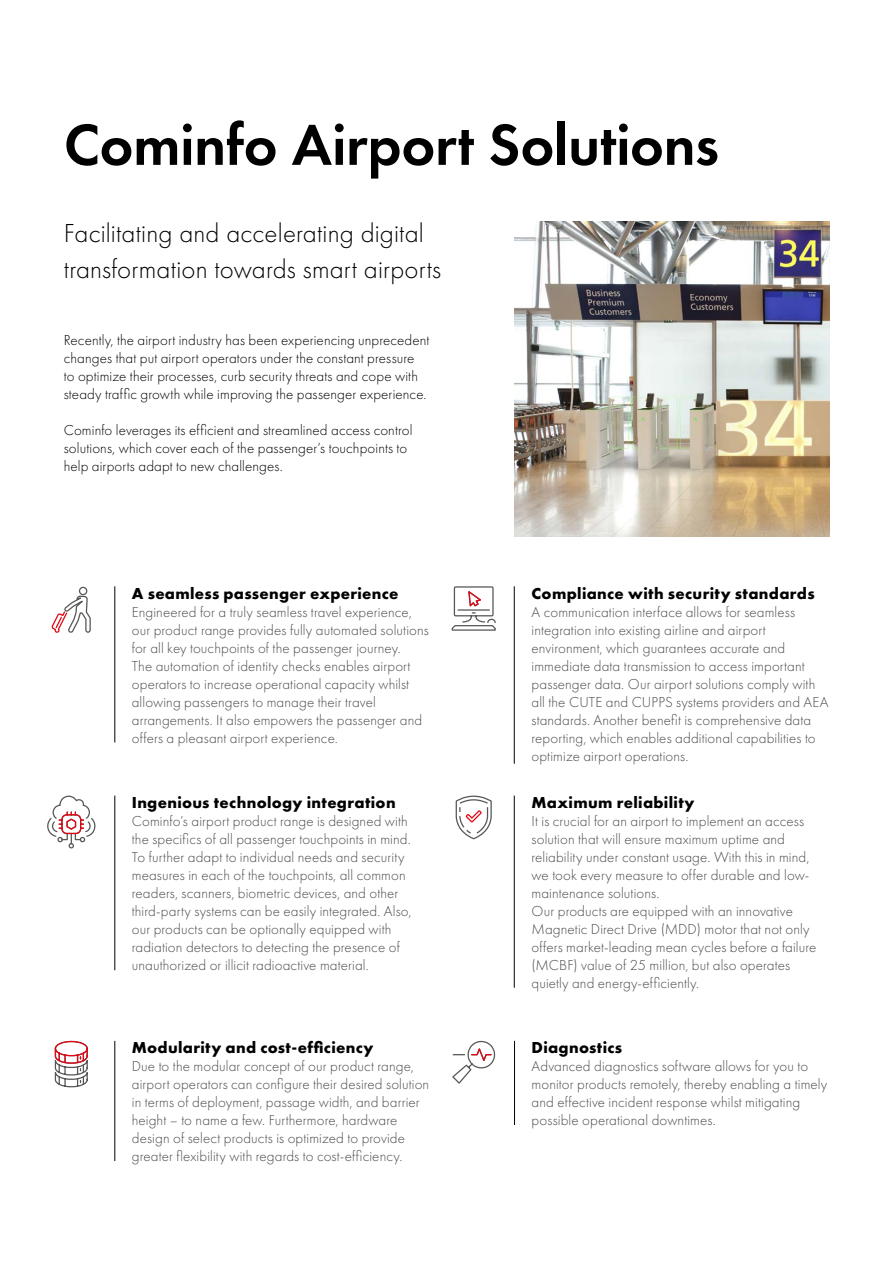
<style>
.page{position:relative;width:893px;height:1263px;background:#fff}
.page>*{position:absolute;margin:0;border:0;box-sizing:border-box;transform-origin:0 0}
.t1{font:600 60px "Futura PT";letter-spacing:-.005em;color:#000}
.t2{font:300 27px/36px "Futura PT";letter-spacing:.005em;color:#000}
.t3{font:700 16.5px "Futura PT";letter-spacing:.02em;color:#000}
.t4{font:300 15px/18px "Futura PT";letter-spacing:.005em;color:#4a4a49}
.t5{font:300 15px/18px "Futura PT";letter-spacing:.01em;color:#000}
</style>
<div class="page">
<svg style="left:456px;top:796px;width:36px;height:43px"></svg>
<div style="left:79px;top:587px;width:8px;height:8px;border:1px solid #575756;border-radius:50%"></div>
<svg style="left:51px;top:594px;width:40px;height:39px"></svg>
<svg style="left:55px;top:1041px;width:33px;height:46px"></svg>
<svg style="left:452px;top:586px;width:44px;height:45px"></svg>
<svg style="left:452px;top:1041px;width:43px;height:43px"></svg>
<img style="left:515px;top:221px;width:314px;height:315px">
<hr style="left:115px;top:586px;width:1px;height:156px;background:#000">
<hr style="left:514px;top:586px;width:1px;height:178px;background:#000">
<svg style="left:47px;top:796px;width:48px;height:52px"></svg>
<hr style="left:115px;top:796px;width:1px;height:174px;background:#000">
<hr style="left:115px;top:1041px;width:1px;height:120px;background:#000">
<hr style="left:514px;top:1041px;width:1px;height:84px;background:#000">
<hr style="left:514px;top:796px;width:1px;height:192px;background:#000">
<h1 class="t1" style="left:64px;top:107px;width:657px">Cominfo Airport Solutions</h1>
<h2 class="t2" style="left:64px;top:215px;width:379px">Facilitating and accelerating digital transformation towards smart airports</h2>
<p class="t5" style="left:64px;top:331px;width:367px">Recently, the airport industry has been experiencing unprecedent changes that put airport operators under the constant pressure<br>to optimize their processes, curb security threats and cope with steady traffic growth while improving the passenger experience.</p>
<p class="t5" style="left:64px;top:421px;width:350px">Cominfo leverages its efficient and streamlined access control solutions, which cover each of the passenger’s touchpoints to help airports adapt to new challenges.</p>
<p class="t3" style="left:132px;top:583px;width:268px">A seamless passenger experience</p>
<p class="t4" style="left:132px;top:603px;width:299px">Engineered for a truly seamless travel experience, our product range provides fully automated solutions for all key touchpoints of the passenger journey.<br>The automation of identity checks enables airport operators to increase operational capacity whilst allowing passengers to manage their travel arrangements. It also empowers the passenger and offers a pleasant airport experience.</p>
<p class="t3" style="left:132px;top:792px;width:265px">Ingenious technology integration</p>
<p class="t4" style="left:132px;top:812px;width:281px">Cominfo’s airport product range is designed with the specifics of all passenger touchpoints in mind.<br>To further adapt to individual needs and security measures in each of the touchpoints, all common readers, scanners, biometric devices, and other third-party systems can be easily integrated. Also, our products can be optionally equipped with radiation detectors to detecting the presence of unauthorized or illicit radioactive material.</p>
<p class="t3" style="left:132px;top:1037px;width:243px">Modularity and cost-efficiency</p>
<p class="t4" style="left:132px;top:1057px;width:299px">Due to the modular concept of our product range, airport operators can configure their desired solution in terms of deployment, passage width, and barrier height – to name a few. Furthermore, hardware design of select products is optimized to provide greater flexibility with regards to cost-efficiency.</p>
<p class="t3" style="left:531px;top:583px;width:285px">Compliance with security standards</p>
<p class="t4" style="left:531px;top:603px;width:299px">A communication interface allows for seamless integration into existing airline and airport environment, which guarantees accurate and immediate data transmission to access important passenger data. Our airport solutions comply with all the CUTE and CUPPS systems providers and AEA standards. Another benefit is comprehensive data reporting, which enables additional capabilities to optimize airport operations.</p>
<p class="t3" style="left:531px;top:792px;width:165px">Maximum reliability</p>
<p class="t4" style="left:531px;top:812px;width:286px">It is crucial for an airport to implement an access solution that will ensure maximum uptime and reliability under constant usage. With this in mind, we took every measure to offer durable and low&shy;maintenance solutions.<br>Our products are equipped with an innovative Magnetic Direct Drive (MDD) motor that not only offers market-leading mean cycles before a failure (MCBF) value of 25 million, but also operates quietly and energy-efficiently.</p>
<p class="t3" style="left:531px;top:1037px;width:92px">Diagnostics</p>
<p class="t4" style="left:531px;top:1057px;width:297px">Advanced diagnostics software allows for you to monitor products remotely, thereby enabling a timely and effective incident response whilst mitigating possible operational downtimes.</p>
</div>
